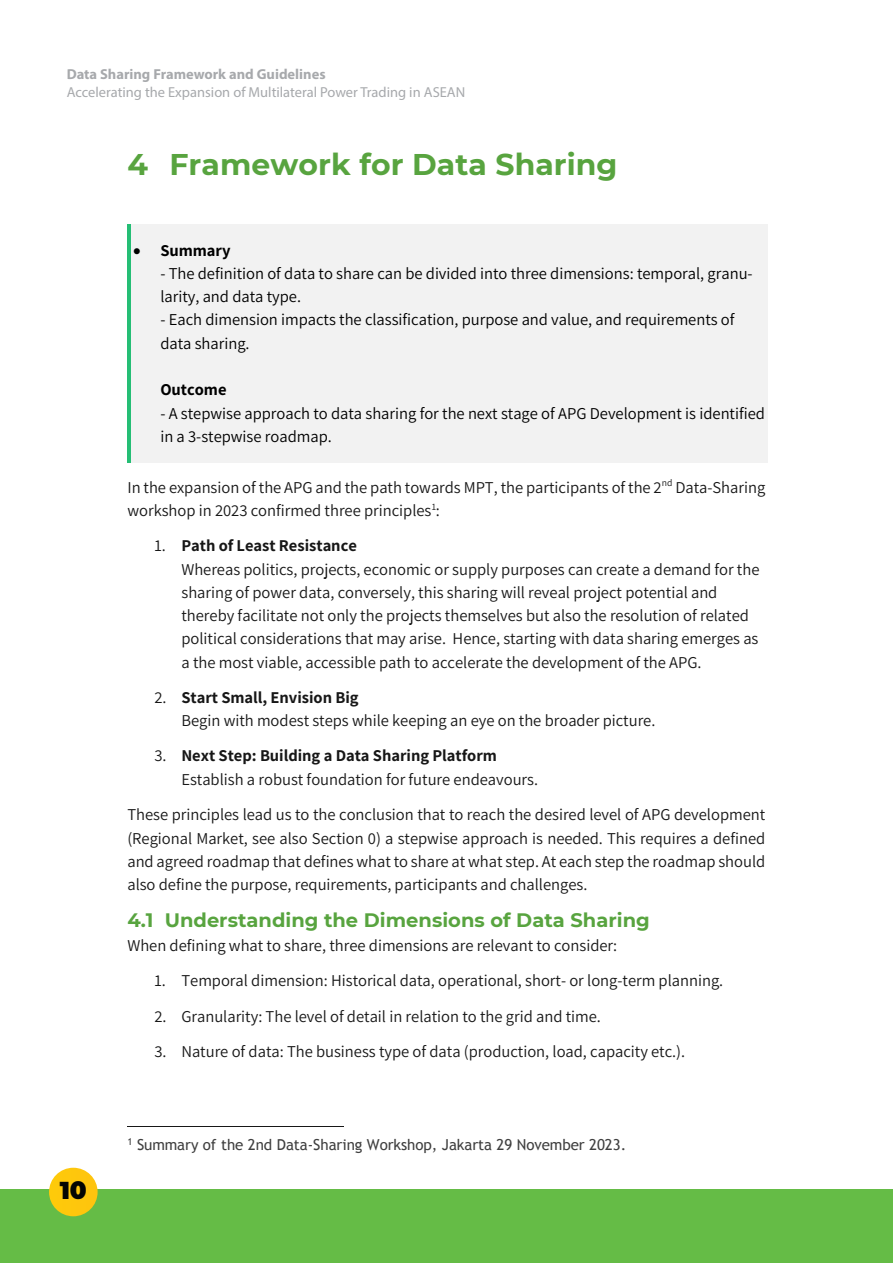
<style>
.page{position:relative;width:893px;height:1263px;background:#fff}
.page>*{position:absolute;margin:0;border:0;box-sizing:border-box;transform-origin:0 0}
.t1{font:700 29.85px "Montserrat";letter-spacing:.005em;color:#58a43f}
.t2{font:900 24.45px "Montserrat";color:#040503}
.t3{font:700 19.5px "Montserrat";color:#58a43f}
.t4{font:16.5px/23.4px "Assistant";color:#171717}
.t5{font:16.5px/23.4px "Assistant";color:#000}
.t6{font:700 16.5px "Assistant";color:#000}
.t7{font:15.15px "Trebuchet MS";letter-spacing:-.005em;color:#404040}
.t8{font:14.4px "Myriad Pro";color:#a7a9ac}
.t9{font:700 14.4px "Myriad Pro";color:#a7a9ac}
.s1{font-weight:700}
</style>
<div class="page">
<div style="left:0;top:1190px;width:893px;height:73px;background:#65bc46"></div>
<div style="left:49px;top:1168px;width:49px;height:48px;background:#fec70c;border-radius:24px"></div>
<div style="left:131px;top:224px;width:637px;height:38px;background:#f2f2f2"></div>
<hr style="left:128px;top:224px;width:3px;height:38px;background:#25be75">
<div style="left:131px;top:262px;width:637px;height:23px;background:#f2f2f2"></div>
<hr style="left:128px;top:262px;width:3px;height:23px;background:#25be75">
<div style="left:131px;top:285px;width:637px;height:24px;background:#f2f2f2"></div>
<hr style="left:128px;top:285px;width:3px;height:24px;background:#25be75">
<div style="left:131px;top:309px;width:637px;height:23px;background:#f2f2f2"></div>
<hr style="left:128px;top:309px;width:3px;height:23px;background:#25be75">
<div style="left:131px;top:332px;width:637px;height:23px;background:#f2f2f2"></div>
<hr style="left:128px;top:332px;width:3px;height:23px;background:#25be75">
<div style="left:131px;top:355px;width:637px;height:23px;background:#f2f2f2"></div>
<hr style="left:128px;top:355px;width:3px;height:23px;background:#25be75">
<div style="left:131px;top:378px;width:637px;height:24px;background:#f2f2f2"></div>
<hr style="left:128px;top:378px;width:3px;height:24px;background:#25be75">
<div style="left:131px;top:402px;width:637px;height:23px;background:#f2f2f2"></div>
<hr style="left:128px;top:402px;width:3px;height:23px;background:#25be75">
<div style="left:131px;top:425px;width:637px;height:38px;background:#f2f2f2"></div>
<hr style="left:128px;top:425px;width:3px;height:38px;background:#25be75">
<hr style="left:127px;top:1126px;width:216px;height:1px;background:#171717">
<p class="t9" style="left:67px;top:65px;width:260px">Data Sharing Framework and Guidelines</p>
<p class="t8" style="left:67px;top:83px;width:400px">Accelerating the Expansion of Multilateral Power Trading in ASEAN</p>
<h1 class="t1" style="left:127px;top:143px;width:492px">4 Framework for Data Sharing</h1>
<p class="t6" style="left:133px;top:239px;width:99px">• Summary</p>
<p class="t5" style="left:160px;top:261px;width:594px">- The definition of data to share can be divided into three dimensions: temporal, granu&shy;larity, and data type.</p>
<p class="t5" style="left:160px;top:307px;width:576px">- Each dimension impacts the classification, purpose and value, and requirements of data sharing.</p>
<p class="t6" style="left:160px;top:378px;width:68px">Outcome</p>
<p class="t5" style="left:160px;top:401px;width:606px">- A stepwise approach to data sharing for the next stage of APG Development is identified in a 3-stepwise roadmap.</p>
<p class="t4" style="left:127px;top:474px;width:639px">In the expansion of the APG and the path towards MPT, the participants of the 2<sup>nd</sup> Data-Sharing workshop in 2023 confirmed three principles<sup>1</sup>:</p>
<p class="t4" style="left:181px;top:533px;width:580px;text-indent:-27px">1. <span class="s1">Path of Least Resistance<br></span>Whereas politics, projects, economic or supply purposes can create a demand for the sharing of power data, conversely, this sharing will reveal project potential and thereby facilitate not only the projects themselves but also the resolution of related political considerations that may arise. Hence, starting with data sharing emerges as a the most viable, accessible path to accelerate the development of the APG.</p>
<p class="t4" style="left:181px;top:685px;width:475px;text-indent:-27px">2. <span class="s1">Start Small, Envision Big<br></span>Begin with modest steps while keeping an eye on the broader picture.</p>
<p class="t4" style="left:181px;top:743px;width:358px;text-indent:-27px">3. <span class="s1">Next Step: Building a Data Sharing Platform<br></span>Establish a robust foundation for future endeavours.</p>
<p class="t4" style="left:127px;top:802px;width:639px;text-align:justify">These principles lead us to the conclusion that to reach the desired level of APG development (Regional Market, see also Section 0) a stepwise approach is needed. This requires a defined and agreed roadmap that defines what to share at what step. At each step the roadmap should also define the purpose, requirements, participants and challenges.</p>
<p class="t3" style="left:127px;top:906px;width:524px">4.1 Understanding the Dimensions of Data Sharing</p>
<p class="t4" style="left:127px;top:933px;width:491px">When defining what to share, three dimensions are relevant to consider:</p>
<p class="t4" style="left:154px;top:968px;width:570px">1. Temporal dimension: Historical data, operational, short- or long-term planning.</p>
<p class="t4" style="left:154px;top:1004px;width:448px">2. Granularity: The level of detail in relation to the grid and time.</p>
<p class="t4" style="left:154px;top:1039px;width:532px">3. Nature of data: The business type of data (production, load, capacity etc.).</p>
<h2 class="t2" style="left:60px;top:1172px;width:29px">10</h2>
<p class="t7" style="left:127px;top:1136px;width:500px"><sup>1</sup> Summary of the 2nd Data-Sharing Workshop, Jakarta 29 November 2023.</p>
</div>
